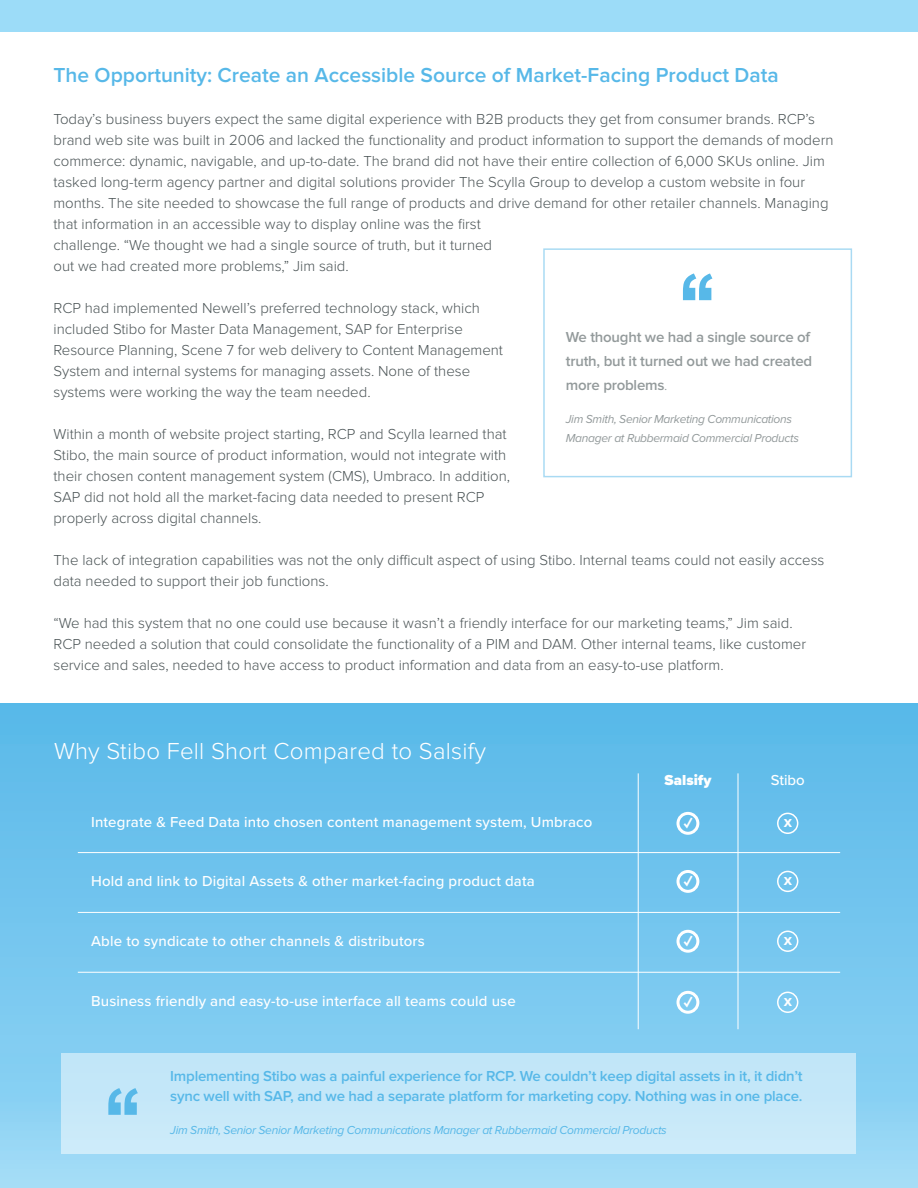
<style>
.page{position:relative;width:918px;height:1188px;background:#fff}
.page>*{position:absolute;margin:0;border:0;box-sizing:border-box;transform-origin:0 0}
.t1{font:300 24px "Proxima Nova";letter-spacing:.01em;color:#fff}
.t2{font:600 21px "Proxima Nova";color:#57b8e8}
.t3{font:900 16.5px "Proxima Nova";color:#fff}
.t4{font:700 16.5px "Proxima Nova";color:#fff}
.t5{font:300 15px/21px "Proxima Nova";color:#4b5456}
.t6{font:500 15px "Proxima Nova";letter-spacing:.01em;color:#fff}
.t7{font:600 15px/19.5px "Proxima Nova";letter-spacing:-.015em;color:#57b8e8}
.t8{font:600 15px/24px "Proxima Nova";letter-spacing:-.015em;color:#939a9b}
.t9{font:900 15px "Proxima Nova";color:#fff}
.t10{font:italic 12px "Proxima Nova";letter-spacing:-.025em;color:#57b8e8}
.t11{font:italic 12px/19.5px "Proxima Nova";letter-spacing:-.025em;color:#939a9b}
.s1{font-weight:300}
</style>
<div class="page">
<div style="left:0;top:0;width:918px;height:31px;background:#9cdcf8"></div>
<div style="left:0;top:703px;width:918px;height:485px;background:linear-gradient(to bottom,#56b7e8,#9ad8f6)"></div>
<svg style="left:683px;top:273px;width:29px;height:27px"></svg>
<div style="left:62px;top:1053px;width:794px;height:101px;background:#c5e8f9"></div>
<hr style="left:78px;top:852px;width:762px;height:1px;background:#fff">
<hr style="left:78px;top:912px;width:762px;height:1px;background:#fff">
<hr style="left:78px;top:972px;width:762px;height:1px;background:#fff">
<hr style="left:638px;top:773px;width:1px;height:256px;background:#fff">
<hr style="left:738px;top:773px;width:1px;height:256px;background:#fff">
<div style="left:676px;top:812px;width:23px;height:23px;border:3px solid #fff;border-radius:50%"></div>
<div style="left:676px;top:870px;width:23px;height:23px;border:3px solid #fff;border-radius:50%"></div>
<div style="left:676px;top:930px;width:23px;height:23px;border:3px solid #fff;border-radius:50%"></div>
<div style="left:676px;top:991px;width:23px;height:23px;border:3px solid #fff;border-radius:50%"></div>
<div style="left:777px;top:813px;width:21px;height:21px;border:2px solid #fff;border-radius:50%"></div>
<div style="left:777px;top:871px;width:21px;height:21px;border:2px solid #fff;border-radius:50%"></div>
<div style="left:777px;top:931px;width:21px;height:21px;border:2px solid #fff;border-radius:50%"></div>
<div style="left:777px;top:992px;width:21px;height:21px;border:2px solid #fff;border-radius:50%"></div>
<svg style="left:108px;top:1088px;width:30px;height:27px"></svg>
<p class="t2" style="left:53px;top:66px;width:727px">The Opportunity: Create an Accessible Source of Market-Facing Product Data</p>
<p class="t5" style="left:53px;top:109px;width:782px">Today’s business buyers expect the same digital experience with B2B products they get from consumer brands. RCP’s brand web site was built in 2006 and lacked the functionality and product information to support the demands of modern commerce: dynamic, navigable, and up-to-date. The brand did not have their entire collection of 6,000 SKUs online. Jim tasked long-term agency partner and digital solutions provider The Scylla Group to develop a custom website in four months. The site needed to showcase the full range of products and drive demand for other retailer channels. Managing that information in an accessible way to display online was the first<br>challenge. “We thought we had a single source of truth, but it turned<br>out we had created more problems,” Jim said.</p>
<p class="t5" style="left:53px;top:298px;width:451px">RCP had implemented Newell’s preferred technology stack, which included Stibo for Master Data Management, SAP for Enterprise Resource Planning, Scene 7 for web delivery to Content Management System and internal systems for managing assets. None of these systems were working the way the team needed.</p>
<p class="t5" style="left:53px;top:424px;width:458px">Within a month of website project starting, RCP and Scylla learned that Stibo, the main source of product information, would not integrate with their chosen content management system (CMS), Umbraco. In addition, SAP did not hold all the market-facing data needed to present RCP properly across digital channels.</p>
<p class="t5" style="left:53px;top:550px;width:772px">The lack of integration capabilities was not the only difficult aspect of using Stibo. Internal teams could not easily access data needed to support their job functions.</p>
<p class="t5" style="left:53px;top:613px;width:741px">“We had this system that no one could use because it wasn’t a friendly interface for our marketing teams,” Jim said.</p>
<p class="t5" style="left:53px;top:634px;width:754px">RCP needed a solution that could consolidate the functionality of a PIM and DAM. Other internal teams, like customer service and sales, needed to have access to product information and data from an easy-to-use platform.</p>
<p class="t8" style="left:566px;top:325px;width:248px">We thought we had a single source of truth, but it turned out we had created more problems<span class="s1">.</span></p>
<p class="t11" style="left:566px;top:410px;width:235px">Jim Smith, Senior Marketing Communications<br>Manager at Rubbermaid Commercial Products</p>
<p class="t1" style="left:54px;top:740px;width:434px">Why Stibo Fell Short Compared to Salsify</p>
<p class="t9" style="left:665px;top:769px;width:48px">Salsify</p>
<p class="t6" style="left:771px;top:769px;width:35px">Stibo</p>
<p class="t6" style="left:91px;top:810px;width:503px">Integrate &amp; Feed Data into chosen content management system, Umbraco</p>
<p class="t3" style="left:684px;top:813px;width:10px">✓</p>
<p class="t4" style="left:784px;top:814px;width:10px">x</p>
<p class="t6" style="left:91px;top:870px;width:445px">Hold and link to Digital Assets &amp; other market-facing product data</p>
<p class="t3" style="left:684px;top:871px;width:10px">✓</p>
<p class="t4" style="left:784px;top:872px;width:10px">x</p>
<p class="t6" style="left:91px;top:930px;width:335px">Able to syndicate to other channels &amp; distributors</p>
<p class="t3" style="left:684px;top:930px;width:10px">✓</p>
<p class="t4" style="left:784px;top:932px;width:10px">x</p>
<p class="t6" style="left:91px;top:990px;width:426px">Business friendly and easy-to-use interface all teams could use</p>
<p class="t3" style="left:684px;top:991px;width:10px">✓</p>
<p class="t4" style="left:784px;top:993px;width:10px">x</p>
<p class="t7" style="left:170px;top:1067px;width:634px">Implementing Stibo was a painful experience for RCP. We couldn’t keep digital assets in it, it didn’t sync well with SAP, and we had a separate platform for marketing copy. Nothing was in one place.</p>
<p class="t10" style="left:170px;top:1124px;width:498px">Jim Smith, Senior Senior Marketing Communications Manager at Rubbermaid Commercial Products</p>
</div>
